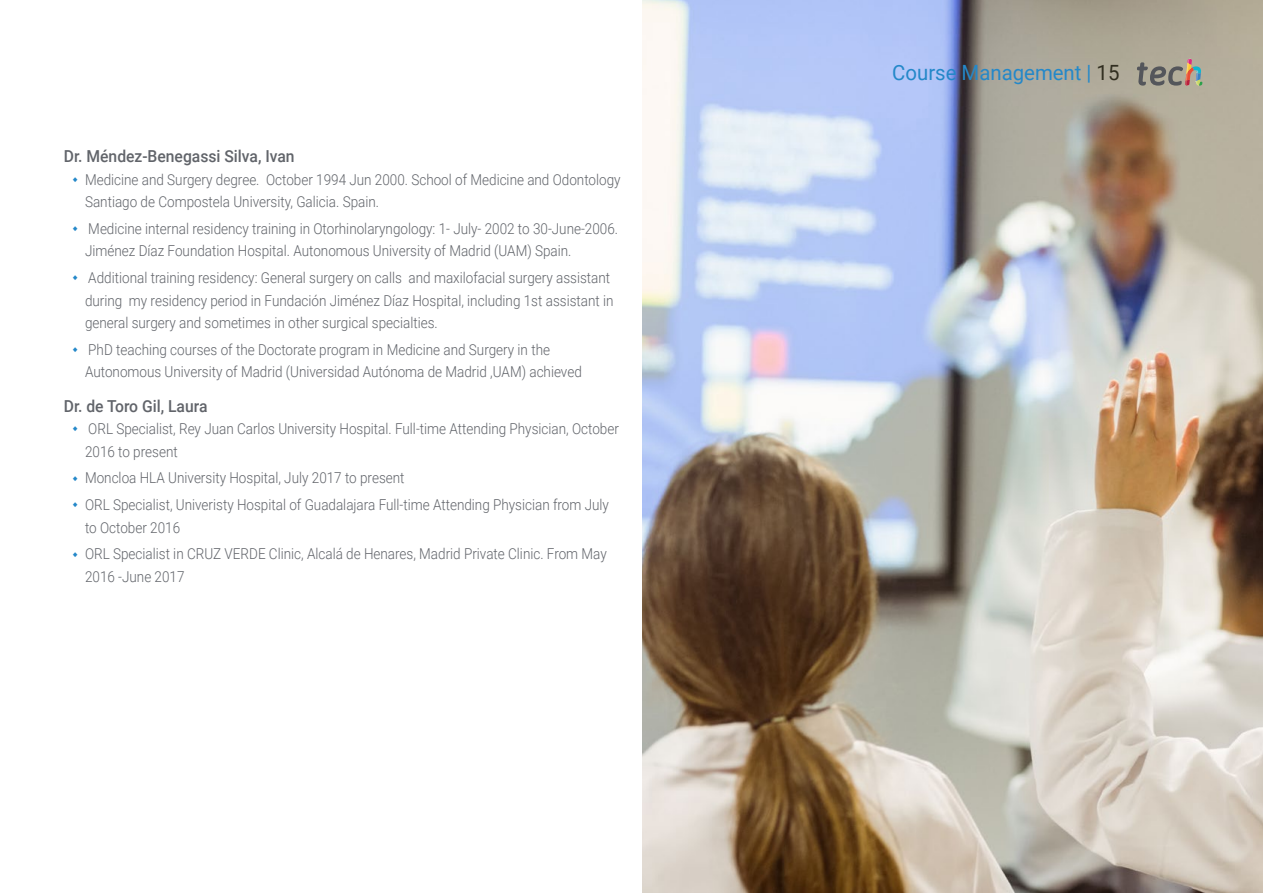
<style>
.page{position:relative;width:1263px;height:893px;background:#fff}
.page>*{position:absolute;margin:0;border:0;box-sizing:border-box;transform-origin:0 0}
.t1{font:21px "Roboto";color:#2488c9}
.t2{font:500 16.5px "Roboto";color:#61646a;scale:.95 1}
.t3{font:300 15px/22.5px "Roboto";color:#61646a;scale:.9 1}
.s1{color:#312e20}
</style>
<div class="page">
<img style="left:642px;top:0;width:621px;height:893px">
<svg style="left:1137px;top:59px;width:65px;height:27px;background:#989185"></svg>
<p class="t2" style="left:64px;top:145px;width:245px">Dr. Méndez-Benegassi Silva, Ivan</p>
<p class="t3" style="left:85px;top:167px;width:597px">Medicine and Surgery degree. October 1994 Jun 2000. School of Medicine and Odontology<br>Santiago de Compostela University, Galicia. Spain.</p>
<p class="t3" style="left:85px;top:217px;width:594px">Medicine internal residency training in Otorhinolaryngology: 1- July- 2002 to 30-June-2006.<br>Jiménez Díaz Foundation Hospital. Autonomous University of Madrid (UAM) Spain.</p>
<p class="t3" style="left:85px;top:266px;width:589px">Additional training residency: General surgery on calls and maxilofacial surgery assistant during my residency period in Fundación Jiménez Díaz Hospital, including 1st assistant in general surgery and sometimes in other surgical specialties.</p>
<p class="t3" style="left:85px;top:338px;width:553px">PhD teaching courses of the Doctorate program in Medicine and Surgery in the<br>Autonomous University of Madrid (Universidad Autónoma de Madrid ,UAM) achieved</p>
<p class="t2" style="left:64px;top:394px;width:153px">Dr. de Toro Gil, Laura</p>
<p class="t3" style="left:85px;top:417px;width:595px">ORL Specialist, Rey Juan Carlos University Hospital. Full-time Attending Physician, October<br>2016 to present</p>
<p class="t3" style="left:85px;top:464px;width:584px;line-height:26.7px">Moncloa HLA University Hospital, July 2017 to present<br>ORL Specialist, Univeristy Hospital of Guadalajara Full-time Attending Physician from July</p>
<p class="t3" style="left:85px;top:513px;width:581px;line-height:26.7px">to October 2016<br>ORL Specialist in CRUZ VERDE Clinic, Alcalá de Henares, Madrid Private Clinic. From May</p>
<p class="t3" style="left:85px;top:565px;width:112px">2016 -June 2017</p>
<h1 class="t1" style="left:892px;top:57px;width:229px">Course Management | <span class="s1">15</span></h1>
</div>
